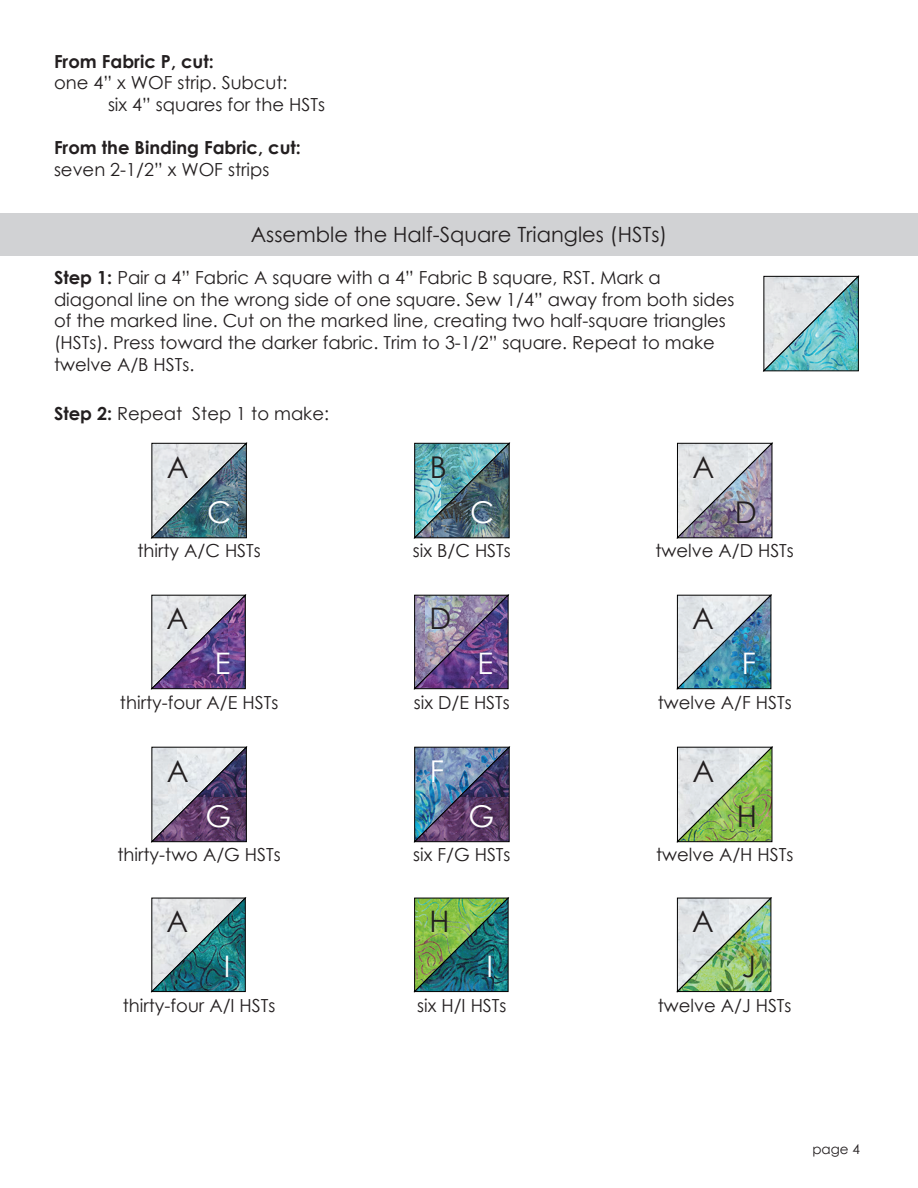
<style>
.page{position:relative;width:918px;height:1188px;background:#fff}
.page>*{position:absolute;margin:0;border:0;box-sizing:border-box;transform-origin:0 0}
.t1{font:30px "Century Gothic";color:#231f20}
.t2{font:30px "Century Gothic";color:#fff}
.t3{font:29.7px "Century Gothic";color:#231f20}
.t4{font:29.7px "Century Gothic";color:#fff}
.t5{font:21px "Century Gothic";color:#231f20}
.t6{font:18px/21.6px "Century Gothic";color:#231f20}
.t7{font:700 18px "Century Gothic";color:#231f20}
.t8{font:13.5px "Century Gothic";color:#231f20}
.s1{font-weight:700}
</style>
<div class="page">
<div style="left:0;top:214px;width:918px;height:42px;background:#d1d2d4"></div>
<img style="left:763px;top:276px;width:96px;height:95px">
<img style="left:151px;top:443px;width:96px;height:95px">
<svg style="left:151px;top:595px;width:95px;height:94px;background:#9d8daf"></svg>
<svg style="left:151px;top:898px;width:95px;height:94px;background:#78a2a7"></svg>
<img style="left:414px;top:443px;width:96px;height:95px">
<img style="left:414px;top:595px;width:95px;height:94px">
<img style="left:414px;top:898px;width:95px;height:94px">
<img style="left:677px;top:443px;width:96px;height:95px">
<img style="left:677px;top:595px;width:95px;height:94px">
<img style="left:677px;top:747px;width:96px;height:95px">
<img style="left:414px;top:747px;width:96px;height:95px">
<svg style="left:151px;top:747px;width:96px;height:95px;background:#958aa0"></svg>
<img style="left:677px;top:898px;width:95px;height:94px">
<p class="t7" style="left:54px;top:47px;width:161px">From Fabric P, cut:</p>
<p class="t6" style="left:108px;top:72px;width:218px;text-indent:-54px">one 4” x WOF strip. Subcut:<br>six 4” squares for the HSTs</p>
<p class="t7" style="left:54px;top:134px;width:248px">From the Binding Fabric, cut:</p>
<p class="t6" style="left:54px;top:158px;width:217px">seven 2-1/2” x WOF strips</p>
<p class="t5" style="left:251px;top:220px;width:418px">Assemble the Half-Square Triangles (HSTs)</p>
<p class="t6" style="left:54px;top:267px;width:682px"><span class="s1">Step 1:</span> Pair a 4” Fabric A square with a 4” Fabric B square, RST. Mark a diagonal line on the wrong side of one square. Sew 1/4” away from both sides of the marked line. Cut on the marked line, creating two half-square triangles (HSTs). Press toward the darker fabric. Trim to 3-1/2” square. Repeat to make twelve A/B HSTs.</p>
<p class="t6" style="left:54px;top:402px;width:277px"><span class="s1">Step 2:</span> Repeat Step 1 to make:</p>
<h1 class="t1" style="left:167px;top:446px;width:23px">A</h1>
<h1 class="t2" style="left:207px;top:491px;width:26px">C</h1>
<h1 class="t1" style="left:430px;top:446px;width:19px">B</h1>
<h1 class="t2" style="left:470px;top:491px;width:26px">C</h1>
<h1 class="t1" style="left:692px;top:446px;width:23px">A</h1>
<h1 class="t1" style="left:735px;top:491px;width:24px">D</h1>
<p class="t6" style="left:137px;top:539px;width:125px">thirty A/C HSTs</p>
<p class="t6" style="left:655px;top:539px;width:140px">twelve A/D HSTs</p>
<p class="t6" style="left:413px;top:539px;width:99px">six B/C HSTs</p>
<h2 class="t3" style="left:167px;top:598px;width:23px">A</h2>
<h2 class="t3" style="left:429px;top:598px;width:23px">D</h2>
<h2 class="t3" style="left:692px;top:598px;width:23px">A</h2>
<h2 class="t4" style="left:215px;top:642px;width:17px">E</h2>
<h2 class="t4" style="left:478px;top:642px;width:17px">E</h2>
<h2 class="t4" style="left:742px;top:642px;width:16px">F</h2>
<p class="t6" style="left:120px;top:691px;width:160px">thirty-four A/E HSTs</p>
<p class="t6" style="left:414px;top:691px;width:98px">six D/E HSTs</p>
<p class="t6" style="left:658px;top:691px;width:135px">twelve A/F HSTs</p>
<h1 class="t1" style="left:167px;top:750px;width:23px">A</h1>
<h1 class="t2" style="left:430px;top:750px;width:16px">F</h1>
<h1 class="t1" style="left:692px;top:750px;width:23px">A</h1>
<h1 class="t2" style="left:206px;top:795px;width:27px">G</h1>
<h1 class="t2" style="left:468px;top:795px;width:27px">G</h1>
<h1 class="t1" style="left:737px;top:795px;width:22px">H</h1>
<p class="t6" style="left:117px;top:843px;width:165px">thirty-two A/G HSTs</p>
<p class="t6" style="left:413px;top:843px;width:99px">six F/G HSTs</p>
<p class="t6" style="left:656px;top:843px;width:139px">twelve A/H HSTs</p>
<h2 class="t3" style="left:167px;top:901px;width:23px">A</h2>
<h2 class="t3" style="left:429px;top:901px;width:22px">H</h2>
<h2 class="t3" style="left:692px;top:901px;width:23px">A</h2>
<h2 class="t4" style="left:224px;top:945px;width:8px">I</h2>
<h2 class="t4" style="left:487px;top:945px;width:8px">I</h2>
<h2 class="t3" style="left:742px;top:945px;width:16px">J</h2>
<p class="t6" style="left:123px;top:994px;width:154px">thirty-four A/I HSTs</p>
<p class="t6" style="left:417px;top:994px;width:91px">six H/I HSTs</p>
<p class="t6" style="left:658px;top:994px;width:135px">twelve A/J HSTs</p>
<p class="t8" style="left:812px;top:1140px;width:49px">page 4</p>
</div>
